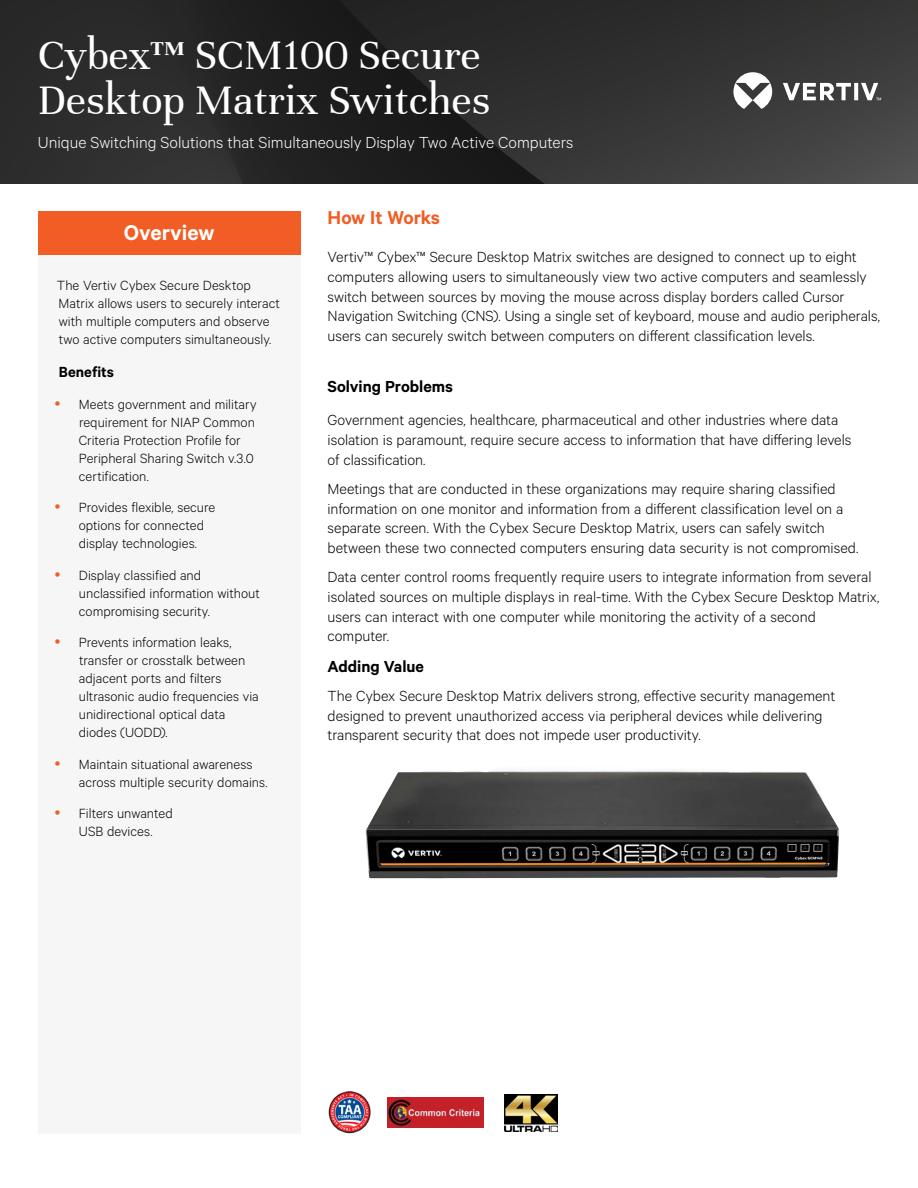
<style>
.page{position:relative;width:918px;height:1188px;background:#fff}
.page>*{position:absolute;margin:0;border:0;box-sizing:border-box;transform-origin:0 0}
.t1{font:45px/45px "Unna";color:#fff}
.t2{font:600 24px "Calibre";color:#fff}
.t3{font:600 21px "Calibre";letter-spacing:-.015em;color:#f15d24}
.t4{font:300 18px "Calibre";color:#fff}
.t5{font:600 18px "Calibre";color:#000}
.t6{font:300 16.5px/19.8px "Calibre";color:#000}
.t7{font:600 16.5px "Calibre";color:#000}
.t8{font:300 15px/18px "Calibre";color:#000}
</style>
<div class="page">
<img style="left:0;top:0;width:918px;height:183px">
<svg style="left:733px;top:72px;width:148px;height:37px"></svg>
<div style="left:38px;top:254px;width:263px;height:880px;background:#f6f6f6"></div>
<div style="left:38px;top:211px;width:263px;height:43px;background:#f15d24"></div>
<img style="left:328px;top:1091px;width:43px;height:43px">
<img style="left:388px;top:1098px;width:95px;height:29px">
<img style="left:504px;top:1095px;width:53px;height:36px">
<img style="left:365px;top:771px;width:474px;height:108px">
<h1 class="t1" style="left:38px;top:33px;width:454px">Cybex™ SCM100 Secure<br>Desktop Matrix Switches</h1>
<p class="t4" style="left:38px;top:132px;width:537px">Unique Switching Solutions that Simultaneously Display Two Active Computers</p>
<h2 class="t2" style="left:124px;top:219px;width:92px">Overview</h2>
<p class="t8" style="left:57px;top:276px;width:224px">The Vertiv Cybex Secure Desktop Matrix allows users to securely interact with multiple computers and observe two active computers simultaneously.</p>
<p class="t7" style="left:59px;top:362px;width:57px">Benefits</p>
<p class="t8" style="left:79px;top:395px;width:179px">Meets government and military requirement for NIAP Common<br>Criteria Protection Profile for<br>Peripheral Sharing Switch v.3.0 certification.</p>
<p class="t8" style="left:79px;top:498px;width:138px">Provides flexible, secure options for connected display technologies.</p>
<p class="t8" style="left:79px;top:566px;width:183px">Display classified and unclassified information without compromising security.</p>
<p class="t8" style="left:79px;top:633px;width:181px">Prevents information leaks, transfer or crosstalk between adjacent ports and filters ultrasonic audio frequencies via unidirectional optical data diodes (UODD).</p>
<p class="t8" style="left:79px;top:755px;width:190px">Maintain situational awareness across multiple security domains.</p>
<p class="t8" style="left:79px;top:804px;width:95px">Filters unwanted<br>USB devices.</p>
<p class="t3" style="left:328px;top:205px;width:114px">How It Works</p>
<p class="t6" style="left:328px;top:246px;width:554px">Vertiv™ Cybex™ Secure Desktop Matrix switches are designed to connect up to eight computers allowing users to simultaneously view two active computers and seamlessly switch between sources by moving the mouse across display borders called Cursor Navigation Switching (CNS). Using a single set of keyboard, mouse and audio peripherals, users can securely switch between computers on different classification levels.</p>
<p class="t5" style="left:328px;top:376px;width:127px">Solving Problems</p>
<p class="t6" style="left:328px;top:410px;width:525px">Government agencies, healthcare, pharmaceutical and other industries where data isolation is paramount, require secure access to information that have differing levels of classification.</p>
<p class="t6" style="left:328px;top:478px;width:532px">Meetings that are conducted in these organizations may require sharing classified information on one monitor and information from a different classification level on a separate screen. With the Cybex Secure Desktop Matrix, users can safely switch between these two connected computers ensuring data security is not compromised.</p>
<p class="t6" style="left:328px;top:566px;width:553px">Data center control rooms frequently require users to integrate information from several isolated sources on multiple displays in real-time. With the Cybex Secure Desktop Matrix, users can interact with one computer while monitoring the activity of a second computer.</p>
<p class="t5" style="left:328px;top:656px;width:98px">Adding Value</p>
<p class="t6" style="left:328px;top:685px;width:509px">The Cybex Secure Desktop Matrix delivers strong, effective security management designed to prevent unauthorized access via peripheral devices while delivering transparent security that does not impede user productivity.</p>
</div>
